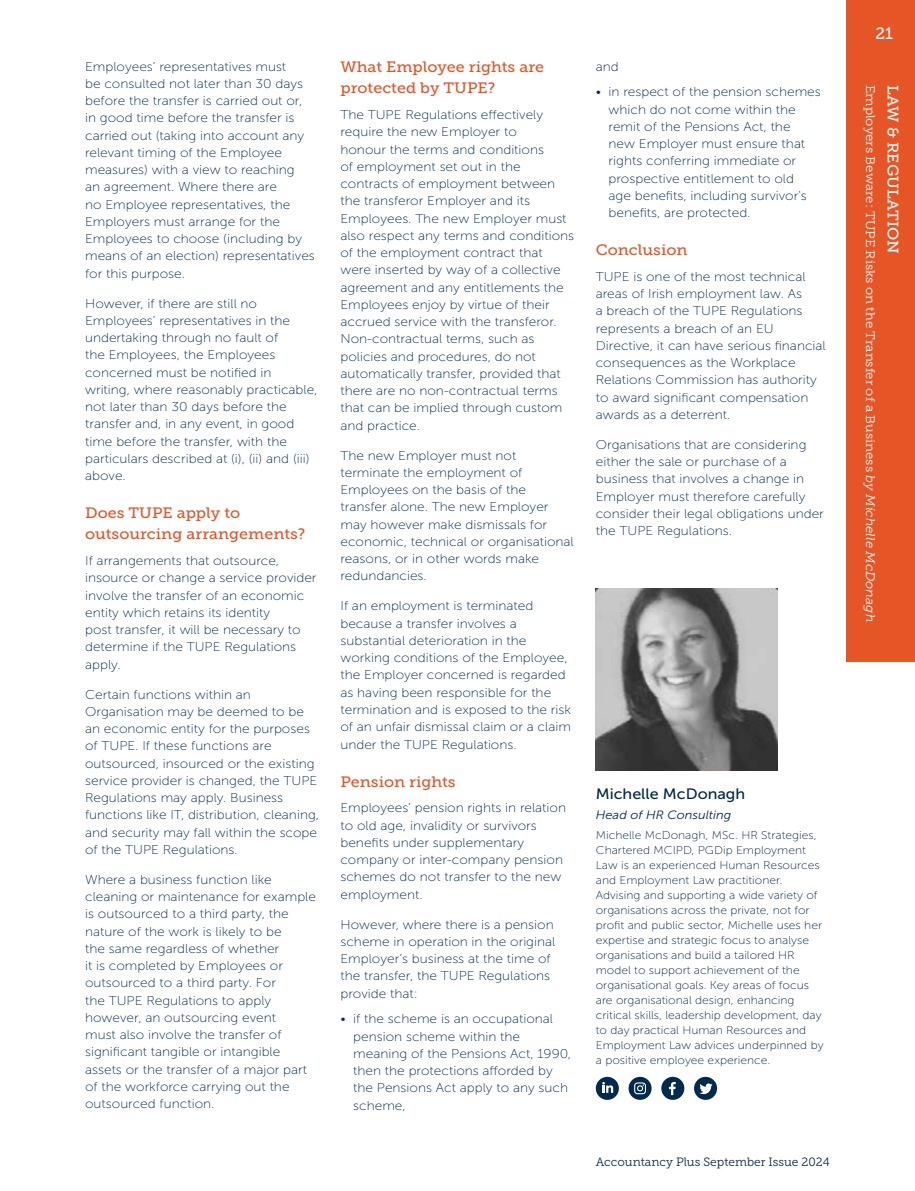
<style>
.page{position:relative;width:915px;height:1191px;background:#fff}
.page>*{position:absolute;margin:0;border:0;box-sizing:border-box;transform-origin:0 0}
.t1{font:16.5px "Museo Slab 500";color:#fff}
.t2{font:15px/21px "Museo Slab 500";color:#e65525;scale:1.07 1}
.t3{font:15px "Museo Sans 500";color:#002a4e;scale:1.07 1}
.t4{font:15px "Museo Slab 500";letter-spacing:.01em;color:#fff;scale:1.07 1}
.t5{font:12.75px/17.2px "Museo Sans 100";color:#003057;scale:1.07 1}
.t6{font:12.3px "Museo Slab 300";color:#fff;scale:1.07 1}
.t7{font:12px "Museo Slab 300";color:#002a4e}
.t8{font:italic 12px "Museo Sans 300";color:#002a4e;scale:1.07 1}
.t9{font:11.25px/15px "Museo Sans 100";color:#002a4e;scale:1.07 1}
.s1{font-style:italic}
</style>
<div class="page">
<svg style="left:595px;top:1076px;width:23px;height:23px"></svg>
<svg style="left:602px;top:1082px;width:11px;height:10px"></svg>
<div style="left:661px;top:1076px;width:23px;height:23px;background:#002a4e;border-radius:50%"></div>
<svg style="left:668px;top:1082px;width:7px;height:13px"></svg>
<svg style="left:628px;top:1076px;width:23px;height:23px"></svg>
<svg style="left:634px;top:1082px;width:11px;height:12px"></svg>
<svg style="left:693px;top:1076px;width:23px;height:23px"></svg>
<svg style="left:699px;top:1083px;width:13px;height:11px"></svg>
<img style="left:595px;top:588px;width:182px;height:182px">
<div style="left:846px;top:0;width:68px;height:661px;background:#e65525"></div>
<p class="t5" style="left:85px;top:58px;width:216px">Employees’ representatives must<br>be consulted not later than 30 days before the transfer is carried out or, in good time before the transfer is carried out (taking into account any relevant timing of the Employee measures) with a view to reaching<br>an agreement. Where there are<br>no Employee representatives, the<br>Employers must arrange for the<br>Employees to choose (including by means of an election) representatives for this purpose.</p>
<p class="t5" style="left:85px;top:295px;width:219px">However, if there are still no<br>Employees’ representatives in the undertaking through no fault of<br>the Employees, the Employees concerned must be notified in writing, where reasonably practicable, not later than 30 days before the transfer and, in any event, in good time before the transfer, with the particulars described at (i), (ii) and (iii) above.</p>
<p class="t2" style="left:85px;top:502px;width:207px">Does TUPE apply to outsourcing arrangements?</p>
<p class="t5" style="left:85px;top:552px;width:218px">If arrangements that outsource, insource or change a service provider involve the transfer of an economic entity which retains its identity<br>post transfer, it will be necessary to determine if the TUPE Regulations apply.</p>
<p class="t5" style="left:85px;top:685px;width:220px">Certain functions within an Organisation may be deemed to be an economic entity for the purposes of TUPE. If these functions are outsourced, insourced or the existing service provider is changed, the TUPE Regulations may apply. Business functions like IT, distribution, cleaning, and security may fall within the scope of the TUPE Regulations.</p>
<p class="t5" style="left:85px;top:871px;width:217px">Where a business function like cleaning or maintenance for example is outsourced to a third party, the nature of the work is likely to be<br>the same regardless of whether<br>it is completed by Employees or outsourced to a third party. For<br>the TUPE Regulations to apply however, an outsourcing event<br>must also involve the transfer of significant tangible or intangible assets or the transfer of a major part of the workforce carrying out the outsourced function.</p>
<p class="t2" style="left:340px;top:57px;width:192px">What Employee rights are protected by TUPE?</p>
<p class="t5" style="left:340px;top:106px;width:220px">The TUPE Regulations effectively require the new Employer to<br>honour the terms and conditions<br>of employment set out in the contracts of employment between the transferor Employer and its<br>Employees. The new Employer must also respect any terms and conditions of the employment contract that were inserted by way of a collective agreement and any entitlements the<br>Employees enjoy by virtue of their accrued service with the transferor.<br>Non-contractual terms, such as policies and procedures, do not automatically transfer, provided that there are no non-contractual terms that can be implied through custom and practice.</p>
<p class="t5" style="left:340px;top:447px;width:219px">The new Employer must not terminate the employment of<br>Employees on the basis of the transfer alone. The new Employer may however make dismissals for economic, technical or organisational reasons, or in other words make redundancies.</p>
<p class="t5" style="left:340px;top:597px;width:217px">If an employment is terminated because a transfer involves a substantial deterioration in the working conditions of the Employee, the Employer concerned is regarded as having been responsible for the termination and is exposed to the risk of an unfair dismissal claim or a claim under the TUPE Regulations.</p>
<p class="t2" style="left:340px;top:771px;width:109px">Pension rights</p>
<p class="t5" style="left:340px;top:799px;width:212px">Employees’ pension rights in relation to old age, invalidity or survivors benefits under supplementary company or inter-company pension schemes do not transfer to the new employment.</p>
<p class="t5" style="left:340px;top:915px;width:202px">However, where there is a pension scheme in operation in the original<br>Employer’s business at the time of the transfer, the TUPE Regulations provide that:</p>
<p class="t5" style="left:353px;top:1010px;width:205px;text-indent:-13px">• if the scheme is an occupational pension scheme within the meaning of the Pensions Act, 1990, then the protections afforded by the Pensions Act apply to any such scheme,</p>
<p class="t5" style="left:595px;top:58px;width:23px">and</p>
<p class="t5" style="left:608px;top:83px;width:200px;text-indent:-13px">• in respect of the pension schemes which do not come within the remit of the Pensions Act, the<br>new Employer must ensure that rights conferring immediate or prospective entitlement to old<br>age benefits, including survivor's benefits, are protected.</p>
<p class="t2" style="left:595px;top:239px;width:87px">Conclusion</p>
<p class="t5" style="left:595px;top:268px;width:216px">TUPE is one of the most technical areas of Irish employment law. As<br>a breach of the TUPE Regulations represents a breach of an EU<br>Directive, it can have serious financial consequences as the Workplace<br>Relations Commission has authority to award significant compensation awards as a deterrent.</p>
<p class="t5" style="left:595px;top:436px;width:214px">Organisations that are considering either the sale or purchase of a business that involves a change in Employer must therefore carefully consider their legal obligations under the TUPE Regulations.</p>
<p class="t3" style="left:595px;top:785px;width:141px">Michelle McDonagh</p>
<p class="t8" style="left:595px;top:809px;width:128px">Head of HR Consulting</p>
<p class="t9" style="left:595px;top:827px;width:214px">Michelle McDonagh, MSc. HR Strategies, Chartered MCIPD, PGDip Employment Law is an experienced Human Resources and Employment Law practitioner.<br>Advising and supporting a wide variety of organisations across the private, not for profit and public sector, Michelle uses her expertise and strategic focus to analyse organisations and build a tailored HR model to support achievement of the organisational goals. Key areas of focus are organisational design, enhancing critical skills, leadership development, day to day practical Human Resources and Employment Law advices underpinned by a positive employee experience.</p>
<p class="t7" style="left:595px;top:1155px;width:235px">Accountancy Plus September Issue 2024</p>
<p class="t1" style="left:875px;top:24px;width:19px">21</p>
<p class="t6" style="left:876px;top:85px;width:503px;rotate:90deg">Employers Beware: TUPE Risks on the Transfer of a Business <span class="s1">by Michelle McDonagh</span></p>
<p class="t4" style="left:901px;top:85px;width:159px;rotate:90deg">LAW &amp; REGULATION</p>
</div>
